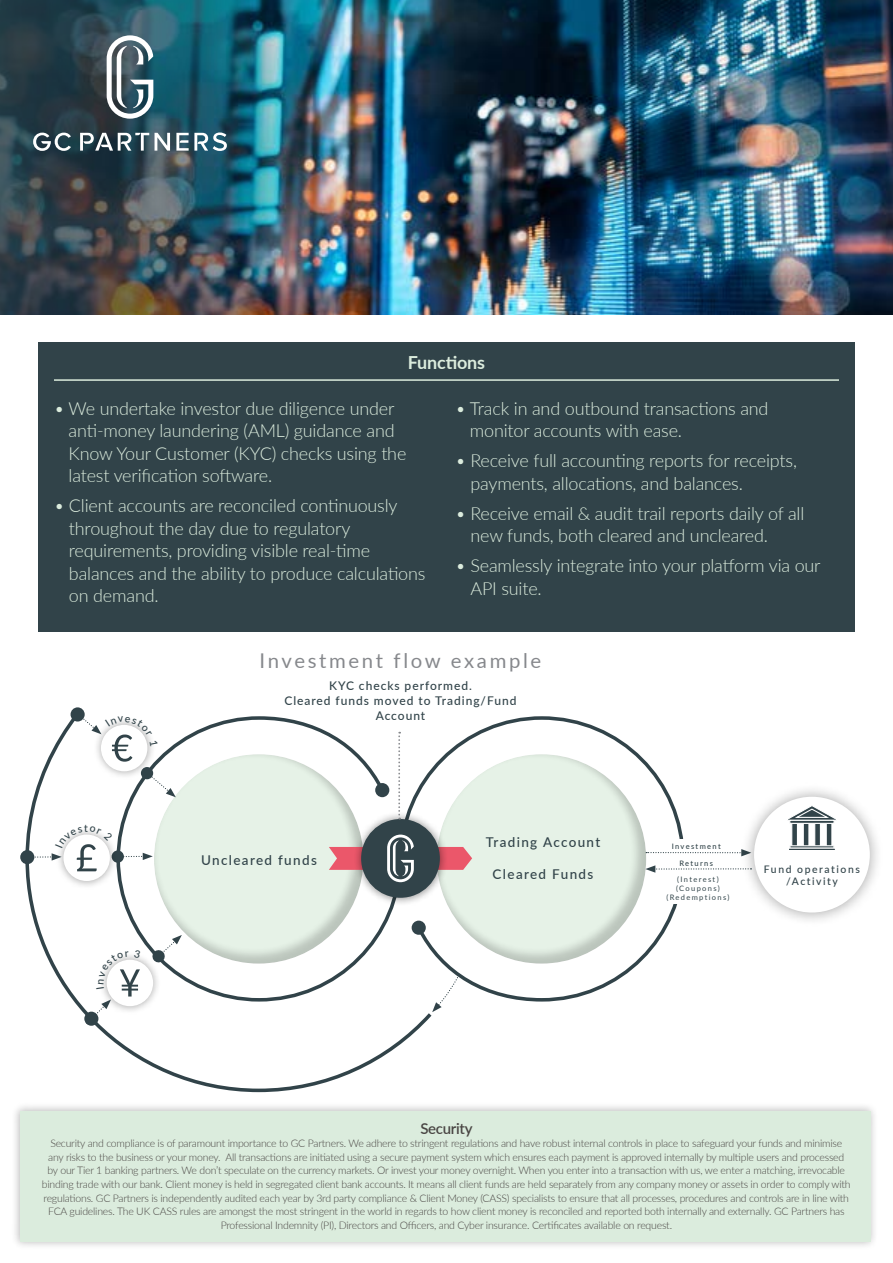
<style>
.page{position:relative;width:893px;height:1263px;background:#fff}
.page>*{position:absolute;margin:0;border:0;box-sizing:border-box;transform-origin:0 0}
.t1{font:20.4px "Lato";letter-spacing:.13em;color:#86888c}
.t2{font:300 18px/22.5px "Lato";letter-spacing:-.01em;color:#dbecdd}
.t3{font:700 18px "Lato";letter-spacing:-.01em;color:#dbecdd}
.t4{font:600 15px "Lato";letter-spacing:-.02em;color:#494543}
.t5{font:500 13.5px "Lato";letter-spacing:.1em;color:#314349}
.t6{font:500 12px/14.5px "Lato";letter-spacing:.08em;color:#314349;text-align:center}
.t7{font:300 10.5px/13.5px "Lato";letter-spacing:-.02em;color:#494543;text-align:center}
.t8{font:500 10.5px "Lato";color:#314349}
.t9{font:500 10.35px/12.5px "Lato";letter-spacing:.15em;color:#314349;text-align:center}
.t10{font:7.5px/8.9px "Lato";letter-spacing:.18em;color:#314349;text-align:center}
.t11{font:500 7.5px "Lato";letter-spacing:.18em;color:#314349}
</style>
<div class="page">
<img style="left:300px;top:0;width:593px;height:315px">
<img style="left:0;top:0;width:300px;height:315px">
<svg style="left:444px;top:716px;width:240px;height:286px"></svg>
<div style="left:424px;top:743px;width:236px;height:222px;background:#000;opacity:.19"></div>
<div style="left:353px;top:811px;width:95px;height:94px;background:#000;opacity:.45"></div>
<svg style="left:435px;top:834px;width:37px;height:48px;background:#d6a9aa"></svg>
<div style="left:667px;top:839px;width:24px;height:65px;background:#fff"></div>
<svg style="left:646px;top:849px;width:92px;height:7px"></svg>
<div style="left:739px;top:782px;width:144px;height:144px;background:#000;opacity:.35"></div>
<div style="left:754px;top:797px;width:116px;height:115px;background:#fff;border-radius:50%"></div>
<div style="left:791px;top:823px;width:7px;height:24px;background:#314349;border:1px solid #fff"></div>
<svg style="left:803px;top:824px;width:6px;height:21px"></svg>
<div style="left:814px;top:823px;width:7px;height:24px;background:#314349;border:1px solid #fff"></div>
<svg style="left:826px;top:824px;width:6px;height:21px"></svg>
<svg style="left:789px;top:822px;width:45px;height:2px"></svg>
<svg style="left:788px;top:804px;width:54px;height:18px"></svg>
<svg style="left:789px;top:845px;width:45px;height:3px"></svg>
<div style="left:788px;top:848px;width:48px;height:3px;background:#314349;border:1px solid #fff"></div>
<svg style="left:645px;top:865px;width:106px;height:8px"></svg>
<svg style="left:25px;top:709px;width:410px;height:384px"></svg>
<div style="left:71px;top:707px;width:14px;height:14px;background:#314349;border-radius:50%"></div>
<svg style="left:84px;top:1012px;width:14px;height:14px"></svg>
<div style="left:20px;top:850px;width:14px;height:14px;background:#314349;border-radius:50%"></div>
<svg style="left:150px;top:775px;width:26px;height:22px"></svg>
<svg style="left:152px;top:935px;width:30px;height:28px"></svg>
<svg style="left:432px;top:975px;width:28px;height:37px"></svg>
<div style="left:38px;top:342px;width:817px;height:289px;background:#314349"></div>
<hr style="left:54px;top:379px;width:785px;height:2px;background:#dbecdd">
<div style="left:12px;top:1103px;width:867px;height:147px;background:#000;opacity:.28"></div>
<div style="left:20px;top:1111px;width:850px;height:131px;background:#dbecdd"></div>
<svg style="left:176px;top:132px;width:51px;height:19px"></svg>
<svg style="left:155px;top:133px;width:15px;height:18px"></svg>
<svg style="left:80px;top:133px;width:69px;height:18px"></svg>
<svg style="left:33px;top:133px;width:38px;height:18px"></svg>
<svg style="left:107px;top:35px;width:46px;height:84px"></svg>
<svg style="left:77px;top:712px;width:81px;height:50px"></svg>
<svg style="left:28px;top:826px;width:85px;height:45px"></svg>
<svg style="left:87px;top:949px;width:54px;height:75px"></svg>
<h2 class="t3" style="left:408px;top:350px;width:79px">Functions</h2>
<h2 class="t2" style="left:69px;top:396px;width:339px;text-indent:-15px">• We undertake investor due diligence under anti-money laundering (AML) guidance and Know Your Customer (KYC) checks using the latest verification software.</h2>
<h2 class="t2" style="left:69px;top:494px;width:358px;text-indent:-15px">• Client accounts are reconciled continuously throughout the day due to regulatory requirements, providing visible real-time balances and the ability to produce calculations on demand.</h2>
<h2 class="t2" style="left:470px;top:396px;width:300px;text-indent:-14px">• Track in and outbound transactions and monitor accounts with ease.</h2>
<h2 class="t2" style="left:470px;top:449px;width:328px;text-indent:-15px">• Receive full accounting reports for receipts, payments, allocations, and balances.</h2>
<h2 class="t2" style="left:470px;top:501px;width:335px;text-indent:-15px">• Receive email &amp; audit trail reports daily of all new funds, both cleared and uncleared.</h2>
<h2 class="t2" style="left:470px;top:554px;width:352px;text-indent:-15px">• Seamlessly integrate into your platform via our<br>API suite.</h2>
<h1 class="t1" style="left:260px;top:646px;width:283px">Investment flow example</h1>
<p class="t8" style="left:84px;top:820px;width:5px">t</p>
<p class="t6" style="left:284px;top:678px;width:233px">KYC checks performed.<br>Cleared funds moved to Trading/Fund<br>Account</p>
<p class="t5" style="left:201px;top:850px;width:117px">Uncleared funds</p>
<p class="t5" style="left:486px;top:832px;width:116px">Trading Account</p>
<p class="t5" style="left:493px;top:864px;width:102px">Cleared Funds</p>
<p class="t11" style="left:672px;top:841px;width:51px">Investment</p>
<p class="t11" style="left:679px;top:858px;width:35px">Returns</p>
<p class="t10" style="left:666px;top:874px;width:65px">(Interest) (Coupons) (Redemptions)</p>
<p class="t9" style="left:764px;top:862px;width:97px">Fund operations /Activity</p>
<h3 class="t4" style="left:420px;top:1117px;width:54px">Security</h3>
<p class="t7" style="left:42px;top:1136px;width:810px">Security and compliance is of paramount importance to GC Partners. We adhere to stringent regulations and have robust internal controls in place to safeguard your funds and minimise any risks to the business or your money. All transactions are initiated using a secure payment system which ensures each payment is approved internally by multiple users and processed by our Tier 1 banking partners. We don’t speculate on the currency markets. Or invest your money overnight. When you enter into a transaction with us, we enter a matching, irrevocable binding trade with our bank. Client money is held in segregated client bank accounts. It means all client funds are held separately from any company money or assets in order to comply with regulations. GC Partners is independently audited each year by 3rd party compliance &amp; Client Money (CASS) specialists to ensure that all processes, procedures and controls are in line with FCA guidelines. The UK CASS rules are amongst the most stringent in the world in regards to how client money is reconciled and reported both internally and externally. GC Partners has Professional Indemnity (PI), Directors and Officers, and Cyber insurance. Certificates available on request.</p>
</div>
